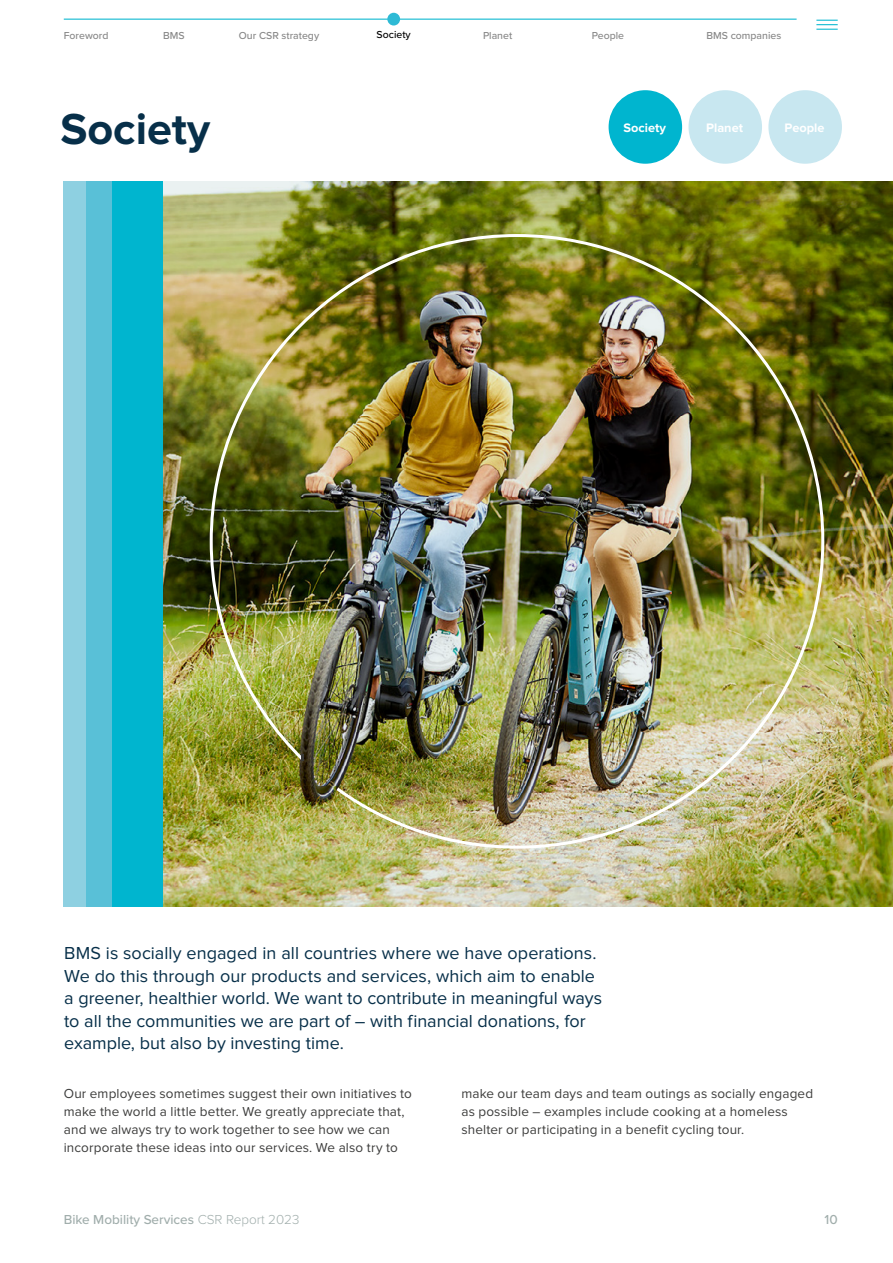
<style>
.page{position:relative;width:893px;height:1263px;background:#fff}
.page>*{position:absolute;margin:0;border:0;box-sizing:border-box;transform-origin:0 0}
.t1{font:700 45px "Proxima Nova";color:#072f49}
.t2{font:18px/22.5px "Proxima Nova";color:#072f49}
.t3{font:13.5px/18px "Proxima Nova";letter-spacing:.01em;color:#3c3c3b}
.t4{font:500 13.5px "Proxima Nova";color:#a1aeac}
.t5{font:700 12.75px "Proxima Nova";color:#fff}
.t6{font:500 10.5px "Proxima Nova";color:#878787}
.t7{font:500 10.5px "Proxima Nova";color:#000}
.s1{font-weight:300}
</style>
<div class="page">
<img style="left:162px;top:182px;width:731px;height:725px">
<div style="left:609px;top:90px;width:73px;height:74px;background:#00b5cf;border-radius:50%"></div>
<div style="left:688px;top:90px;width:74px;height:74px;background:#c8e7f0;border-radius:50%"></div>
<div style="left:768px;top:90px;width:74px;height:74px;background:#c8e7f0;border-radius:50%"></div>
<div style="left:112px;top:182px;width:50px;height:725px;background:#00b5cf"></div>
<div style="left:86px;top:182px;width:26px;height:725px;background:#59c0d7"></div>
<div style="left:64px;top:182px;width:22px;height:725px;background:#8ed0e1"></div>
<img style="left:208px;top:233px;width:618px;height:617px">
<svg style="left:301px;top:754px;width:3px;height:7px"></svg>
<hr style="left:64px;top:19px;width:733px;height:1px;background:#00b5cf">
<svg style="left:816px;top:20px;width:22px;height:10px"></svg>
<div style="left:387px;top:13px;width:13px;height:13px;background:#2ebad5;border-radius:50%"></div>
<p class="t6" style="left:64px;top:27px;width:46px">Foreword</p>
<p class="t6" style="left:163px;top:27px;width:23px">BMS</p>
<p class="t6" style="left:239px;top:27px;width:82px">Our CSR strategy</p>
<p class="t7" style="left:377px;top:27px;width:36px">Society</p>
<p class="t6" style="left:483px;top:27px;width:31px">Planet</p>
<p class="t6" style="left:592px;top:27px;width:34px">People</p>
<p class="t6" style="left:706px;top:27px;width:76px">BMS companies</p>
<h1 class="t1" style="left:60px;top:108px;width:151px">Society</h1>
<p class="t5" style="left:623px;top:121px;width:44px">Society</p>
<p class="t5" style="left:706px;top:121px;width:38px">Planet</p>
<p class="t5" style="left:785px;top:121px;width:41px">People</p>
<p class="t2" style="left:64px;top:943px;width:539px">BMS is socially engaged in all countries where we have operations.<br>We do this through our products and services, which aim to enable a greener, healthier world. We want to contribute in meaningful ways to all the communities we are part of – with financial donations, for example, but also by investing time.</p>
<p class="t3" style="left:64px;top:1085px;width:350px">Our employees sometimes suggest their own initiatives to make the world a little better. We greatly appreciate that, and we always try to work together to see how we can incorporate these ideas into our services. We also try to</p>
<p class="t3" style="left:461px;top:1085px;width:353px">make our team days and team outings as socially engaged as possible – examples include cooking at a homeless shelter or participating in a benefit cycling tour.</p>
<p class="t4" style="left:64px;top:1209px;width:237px">Bike Mobility Services <span class="s1">CSR Report 2023</span></p>
<p class="t4" style="left:825px;top:1209px;width:15px">10</p>
</div>
